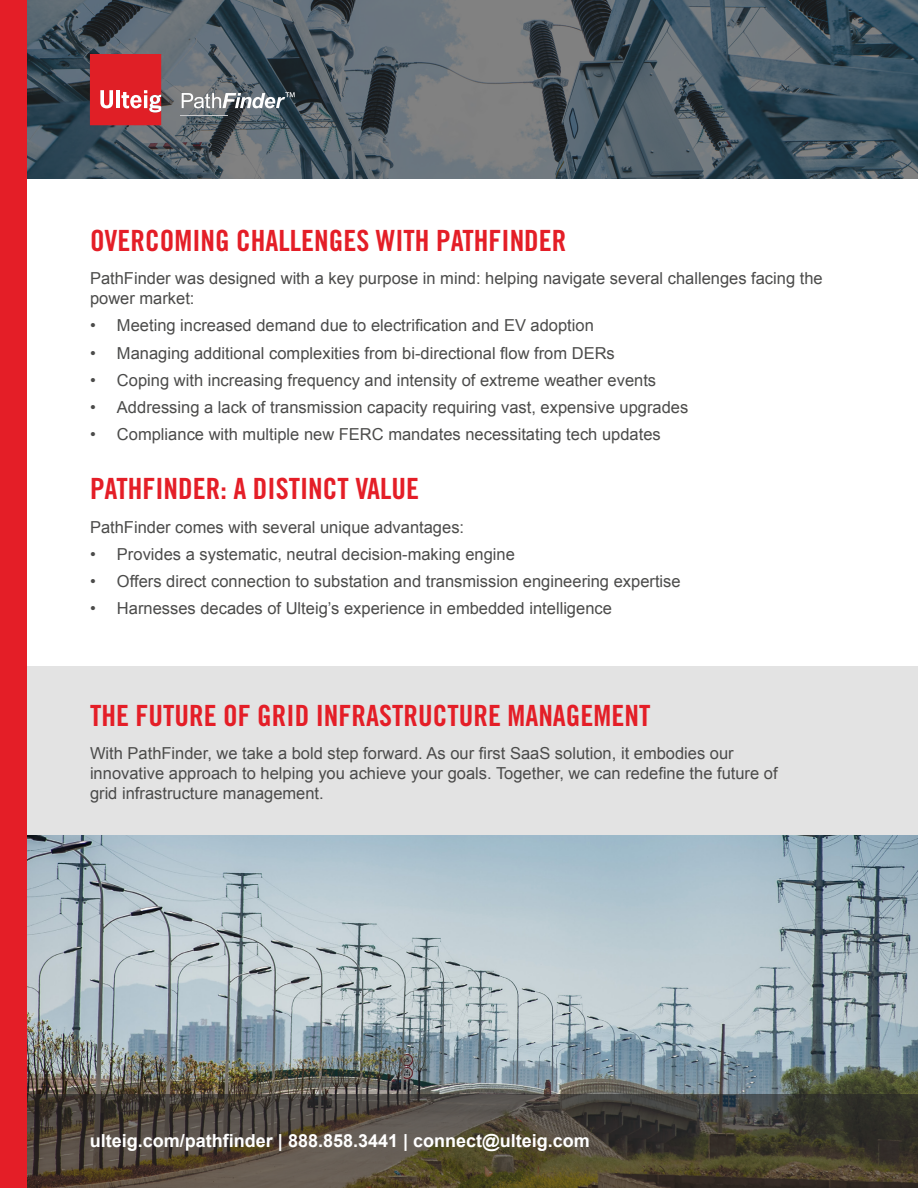
<style>
.page{position:relative;width:918px;height:1188px;background:#fff}
.page>*{position:absolute;margin:0;border:0;box-sizing:border-box;transform-origin:0 0}
.t1{font:29.25px "Trade Gothic Bold Cond Twenty";color:#e41e27}
.t2{font:700 18px "Arial";color:#fff}
.t3{font:16.5px/19.8px "Arial";color:#4b4b4a}
</style>
<div class="page">
<div style="left:12px;top:666px;width:906px;height:170px;background:#e3e3e3"></div>
<img style="left:27px;top:835px;width:891px;height:259px">
<svg style="left:27px;top:0;width:891px;height:179px;background:#505d66"></svg>
<svg style="left:90px;top:54px;width:71px;height:71px;background:#e2383e"></svg>
<hr style="left:181px;top:115px;width:47px;height:1px;background:#c7c7c9">
<svg style="left:182px;top:92px;width:113px;height:16px"></svg>
<svg style="left:27px;top:1094px;width:891px;height:94px;background:#4b4437"></svg>
<div style="left:0;top:0;width:27px;height:1188px;background:#e41e27"></div>
<h1 class="t1" style="left:90px;top:223px;width:478px">OVERCOMING CHALLENGES WITH PATHFINDER</h1>
<p class="t3" style="left:90px;top:269px;width:734px">PathFinder was designed with a key purpose in mind: helping navigate several challenges facing the power market:</p>
<p class="t3" style="left:90px;top:316px;width:505px">• Meeting increased demand due to electrification and EV adoption</p>
<p class="t3" style="left:90px;top:343px;width:526px">• Managing additional complexities from bi-directional flow from DERs</p>
<p class="t3" style="left:90px;top:370px;width:568px">• Coping with increasing frequency and intensity of extreme weather events</p>
<p class="t3" style="left:90px;top:398px;width:600px">• Addressing a lack of transmission capacity requiring vast, expensive upgrades</p>
<p class="t3" style="left:90px;top:425px;width:572px">• Compliance with multiple new FERC mandates necessitating tech updates</p>
<h1 class="t1" style="left:90px;top:471px;width:331px">PATHFINDER: A DISTINCT VALUE</h1>
<p class="t3" style="left:90px;top:517px;width:376px">PathFinder comes with several unique advantages:</p>
<p class="t3" style="left:90px;top:544px;width:426px">• Provides a systematic, neutral decision-making engine</p>
<p class="t3" style="left:90px;top:572px;width:592px">• Offers direct connection to substation and transmission engineering expertise</p>
<p class="t3" style="left:90px;top:599px;width:523px">• Harnesses decades of Ulteig’s experience in embedded intelligence</p>
<h1 class="t1" style="left:90px;top:698px;width:562px">THE FUTURE OF GRID INFRASTRUCTURE MANAGEMENT</h1>
<p class="t3" style="left:90px;top:744px;width:689px">With PathFinder, we take a bold step forward. As our first SaaS solution, it embodies our innovative approach to helping you achieve your goals. Together, we can redefine the future of grid infrastructure management.</p>
<p class="t2" style="left:90px;top:1128px;width:501px">ulteig.com/pathfinder | 888.858.3441 | connect@ulteig.com</p>
</div>
